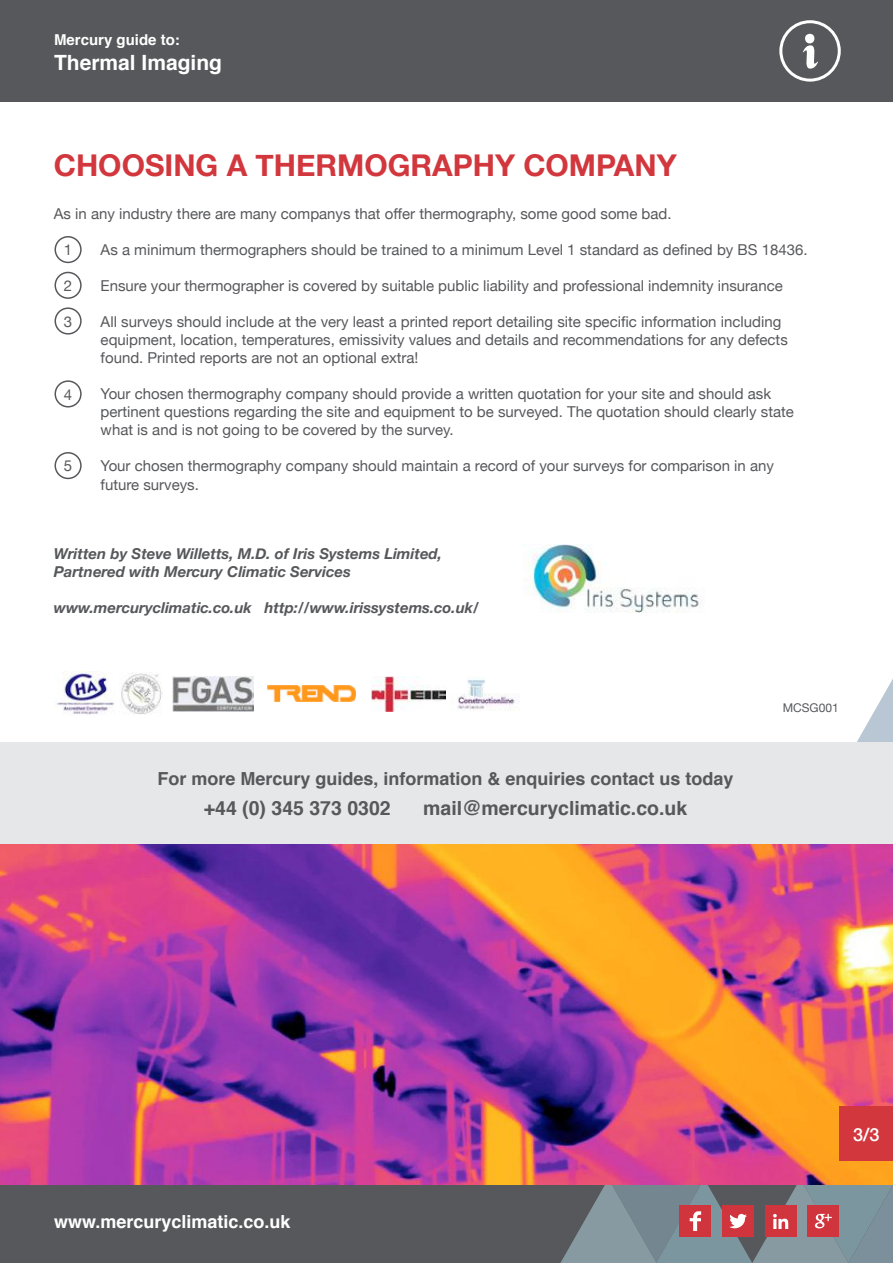
<style>
.page{position:relative;width:893px;height:1263px;background:#fff}
.page>*{position:absolute;margin:0;border:0;box-sizing:border-box;transform-origin:0 0}
.t1{font:700 30px "Helvetica Neue";color:#d1373d}
.t2{font:700 21px "Helvetica";color:#fff}
.t3{font:700 19.5px "Helvetica";color:#57585b}
.t4{font:700 18px "Helvetica";color:#57585b}
.t5{font:700 18px "Helvetica";color:#fff}
.t6{font:500 18px "Helvetica Neue";color:#fff}
.t7{font:15px/18px "Helvetica Neue";color:#57585b}
.t8{font:italic 700 15px/18px "Helvetica Neue";color:#57585b}
.t9{font:700 15px "Helvetica";color:#fff}
.t10{font:12px "Helvetica Neue";color:#57585b}
</style>
<div class="page">
<div style="left:0;top:0;width:893px;height:102px;background:#57585b"></div>
<svg style="left:803px;top:33px;width:15px;height:36px"></svg>
<div style="left:779px;top:20px;width:62px;height:62px;border:3px solid #fff;border-radius:50%"></div>
<div style="left:55px;top:236px;width:27px;height:27px;border:2px solid #57585b;border-radius:50%"></div>
<div style="left:55px;top:272px;width:27px;height:27px;border:2px solid #57585b;border-radius:50%"></div>
<div style="left:55px;top:307px;width:27px;height:28px;border:2px solid #57585b;border-radius:50%"></div>
<div style="left:55px;top:380px;width:27px;height:27px;border:2px solid #57585b;border-radius:50%"></div>
<div style="left:55px;top:452px;width:27px;height:27px;border:2px solid #57585b;border-radius:50%"></div>
<img style="left:120px;top:672px;width:43px;height:42px">
<img style="left:54px;top:672px;width:60px;height:43px">
<img style="left:173px;top:676px;width:80px;height:35px">
<img style="left:267px;top:686px;width:88px;height:16px">
<img style="left:457px;top:678px;width:58px;height:33px">
<img style="left:371px;top:676px;width:74px;height:35px">
<img style="left:523px;top:544px;width:176px;height:69px">
<div style="left:0;top:1179px;width:893px;height:84px;background:#57585b"></div>
<img style="left:0;top:844px;width:560px;height:340px">
<div style="left:0;top:742px;width:893px;height:102px;background:#e6e7e8"></div>
<svg style="left:560px;top:679px;width:333px;height:584px"></svg>
<div style="left:839px;top:1106px;width:54px;height:55px;background:#d1373d"></div>
<p class="t9" style="left:54px;top:27px;width:127px">Mercury guide to:</p>
<h2 class="t2" style="left:54px;top:46px;width:170px">Thermal Imaging</h2>
<h1 class="t1" style="left:54px;top:142px;width:624px">CHOOSING A THERMOGRAPHY COMPANY</h1>
<p class="t7" style="left:54px;top:206px;width:619px">As in any industry there are many companys that offer thermography, some good some bad.</p>
<p class="t7" style="left:101px;top:242px;width:708px">As a minimum thermographers should be trained to a minimum Level 1 standard as defined by BS 18436.</p>
<p class="t7" style="left:101px;top:278px;width:684px">Ensure your thermographer is covered by suitable public liability and professional indemnity insurance</p>
<p class="t7" style="left:101px;top:314px;width:689px">All surveys should include at the very least a printed report detailing site specific information including equipment, location, temperatures, emissivity values and details and recommendations for any defects found. Printed reports are not an optional extra!</p>
<p class="t7" style="left:101px;top:386px;width:695px">Your chosen thermography company should provide a written quotation for your site and should ask pertinent questions regarding the site and equipment to be surveyed. The quotation should clearly state what is and is not going to be covered by the survey.</p>
<p class="t7" style="left:101px;top:458px;width:675px">Your chosen thermography company should maintain a record of your surveys for comparison in any future surveys.</p>
<p class="t7" style="left:64px;top:242px;width:10px">1</p>
<p class="t7" style="left:64px;top:278px;width:10px">2</p>
<p class="t7" style="left:64px;top:313px;width:10px">3</p>
<p class="t7" style="left:64px;top:386px;width:10px">4</p>
<p class="t7" style="left:64px;top:458px;width:10px">5</p>
<p class="t8" style="left:54px;top:545px;width:390px">Written by Steve Willetts, M.D. of Iris Systems Limited,<br>Partnered with Mercury Climatic Services</p>
<p class="t8" style="left:54px;top:599px;width:427px">www.mercuryclimatic.co.uk http://www.irissystems.co.uk/</p>
<p class="t4" style="left:157px;top:764px;width:578px">For more Mercury guides, information &amp; enquiries contact us today</p>
<h3 class="t3" style="left:204px;top:792px;width:189px">+44 (0) 345 373 0302</h3>
<h3 class="t3" style="left:423px;top:792px;width:265px">mail@mercuryclimatic.co.uk</h3>
<p class="t10" style="left:783px;top:699px;width:58px">MCSG001</p>
<p class="t5" style="left:54px;top:1207px;width:238px">www.mercuryclimatic.co.uk</p>
<p class="t6" style="left:853px;top:1120px;width:28px">3/3</p>
</div>
